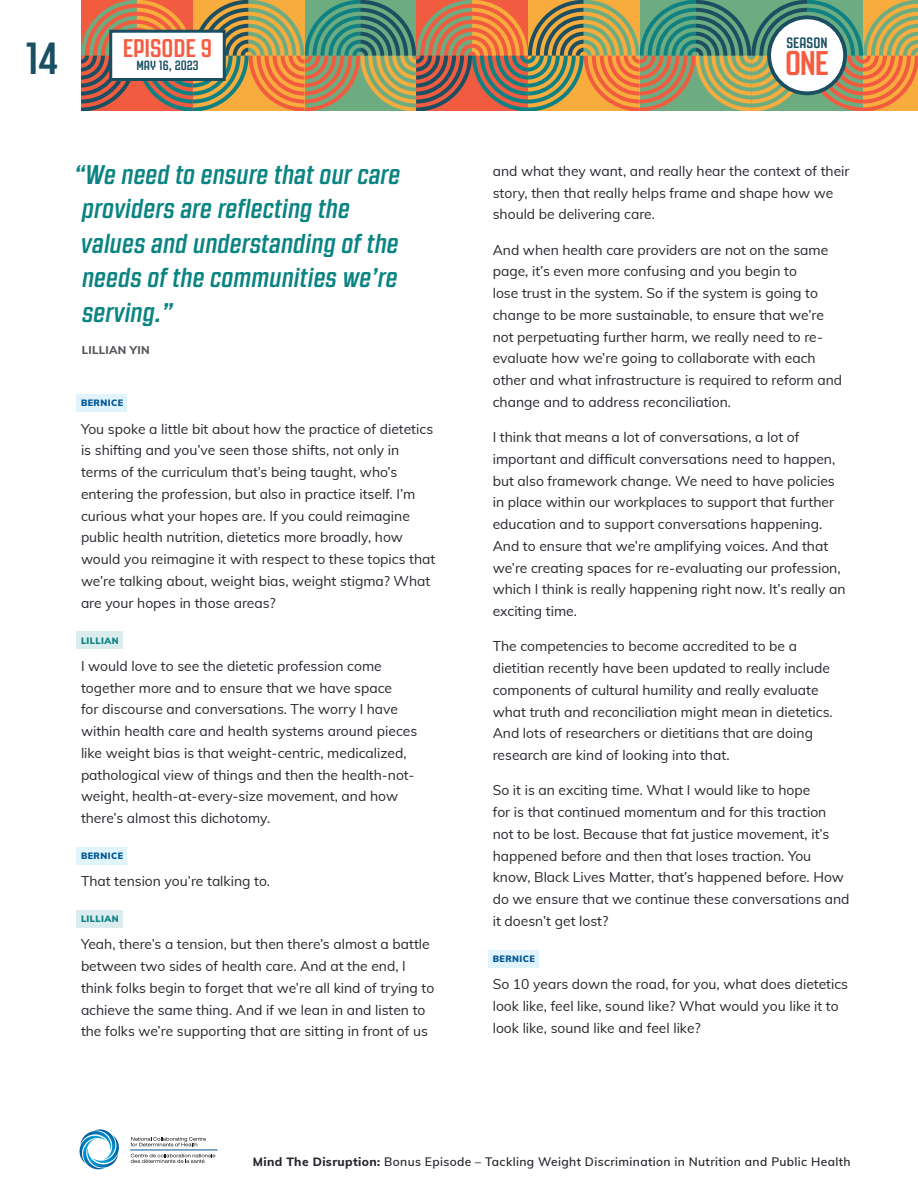
<style>
.page{position:relative;width:918px;height:1188px;background:#fff}
.page>*{position:absolute;margin:0;border:0;box-sizing:border-box;transform-origin:0 0}
.t1{font:700 45px "Revolution Gothic";color:#1a4f63}
.t2{font:700 34.2px "Revolution Gothic";color:#f75c40}
.PULL_QUOTE{font:italic 700 27px/34.5px "Revolution Gothic";letter-spacing:.005em;color:#0a8383}
.t3{font:700 25.5px "Revolution Gothic";color:#f75c40}
.t4{font:700 15px "Revolution Gothic";letter-spacing:.005em;color:#1a4f63}
.body_copy_last_line{font:13.8px/21.8px "Muli";color:#26262d}
.t5{font:700 13.35px "Revolution Gothic";letter-spacing:.005em;color:#1a4f63}
.t6{font:600 12px "Muli";letter-spacing:.03em;color:#26262d}
.BODY_COPY{font:800 11.25px "Muli";letter-spacing:.02em;color:#555359}
.B{font:900 9px "Muli";letter-spacing:.05em;color:#005595}
.A{font:900 9px "Muli";letter-spacing:.05em;color:#0a8383}
.s1{font-weight:800}
</style>
<div class="page">
<svg style="left:81px;top:0;width:837px;height:111px;background:#a28b5b"></svg>
<svg style="left:131px;top:1137px;width:75px;height:9px"></svg>
<svg style="left:131px;top:1154px;width:84px;height:9px"></svg>
<svg style="left:79px;top:1129px;width:40px;height:41px"></svg>
<hr style="left:130px;top:1150px;width:88px;height:1px;background:#005595">
<div style="left:769px;top:17px;width:76px;height:76px;background:#fff;border-radius:50%"></div>
<div style="left:767px;top:15px;width:80px;height:80px;border:4px solid #1a4f63;border-radius:50%"></div>
<div style="left:109px;top:30px;width:117px;height:51px;background:#fff;border:3px solid #1a4f63"></div>
<svg style="left:77px;top:394px;width:50px;height:18px"></svg>
<svg style="left:77px;top:631px;width:46px;height:18px"></svg>
<svg style="left:77px;top:847px;width:50px;height:18px"></svg>
<svg style="left:77px;top:910px;width:46px;height:18px"></svg>
<svg style="left:488px;top:950px;width:51px;height:17px"></svg>
<h1 class="t1" style="left:26px;top:34px;width:34px">14</h1>
<p class="t4" style="left:787px;top:35px;width:43px">SEASON</p>
<h3 class="t3" style="left:123px;top:35px;width:91px">EPISODE 9</h3>
<p class="t5" style="left:136px;top:58px;width:64px">MAY 16, 2023</p>
<h2 class="t2" style="left:785px;top:45px;width:45px">ONE</h2>
<p class="PULL_QUOTE" style="left:74px;top:157px;width:328px">“We need to ensure that our care providers are reflecting the values and understanding of the needs of the communities we’re serving.”</p>
<p class="BODY_COPY" style="left:82px;top:342px;width:69px">LILLIAN YIN</p>
<p class="B" style="left:81px;top:397px;width:44px">BERNICE</p>
<p class="body_copy_last_line" style="left:81px;top:417px;width:356px">You spoke a little bit about how the practice of dietetics is shifting and you’ve seen those shifts, not only in terms of the curriculum that’s being taught, who’s entering the profession, but also in practice itself. I’m curious what your hopes are. If you could reimagine public health nutrition, dietetics more broadly, how would you reimagine it with respect to these topics that we’re talking about, weight bias, weight stigma? What are your hopes in those areas?</p>
<p class="A" style="left:81px;top:634px;width:39px">LILLIAN</p>
<p class="body_copy_last_line" style="left:81px;top:654px;width:338px">I would love to see the dietetic profession come together more and to ensure that we have space<br>for discourse and conversations. The worry I have within health care and health systems around pieces like weight bias is that weight-centric, medicalized, pathological view of things and then the health-not&shy;weight, health-at-every-size movement, and how there’s almost this dichotomy.</p>
<p class="B" style="left:81px;top:849px;width:44px">BERNICE</p>
<p class="body_copy_last_line" style="left:81px;top:870px;width:190px">That tension you’re talking to.</p>
<p class="A" style="left:81px;top:912px;width:39px">LILLIAN</p>
<p class="body_copy_last_line" style="left:81px;top:933px;width:355px">Yeah, there’s a tension, but then there’s almost a battle between two sides of health care. And at the end, I think folks begin to forget that we’re all kind of trying to achieve the same thing. And if we lean in and listen to the folks we’re supporting that are sitting in front of us</p>
<p class="body_copy_last_line" style="left:493px;top:159px;width:358px">and what they want, and really hear the context of their story, then that really helps frame and shape how we should be delivering care.</p>
<p class="body_copy_last_line" style="left:493px;top:238px;width:351px">And when health care providers are not on the same page, it’s even more confusing and you begin to<br>lose trust in the system. So if the system is going to change to be more sustainable, to ensure that we’re not perpetuating further harm, we really need to re&shy;evaluate how we’re going to collaborate with each other and what infrastructure is required to reform and change and to address reconciliation.</p>
<p class="body_copy_last_line" style="left:493px;top:426px;width:354px">I think that means a lot of conversations, a lot of important and difficult conversations need to happen, but also framework change. We need to have policies in place within our workplaces to support that further education and to support conversations happening.<br>And to ensure that we’re amplifying voices. And that we’re creating spaces for re-evaluating our profession, which I think is really happening right now. It’s really an exciting time.</p>
<p class="body_copy_last_line" style="left:493px;top:635px;width:341px">The competencies to become accredited to be a dietitian recently have been updated to really include components of cultural humility and really evaluate what truth and reconciliation might mean in dietetics.<br>And lots of researchers or dietitians that are doing research are kind of looking into that.</p>
<p class="body_copy_last_line" style="left:493px;top:779px;width:358px">So it is an exciting time. What I would like to hope<br>for is that continued momentum and for this traction not to be lost. Because that fat justice movement, it’s happened before and then that loses traction. You know, Black Lives Matter, that’s happened before. How do we ensure that we continue these conversations and it doesn’t get lost?</p>
<p class="B" style="left:493px;top:952px;width:44px">BERNICE</p>
<p class="body_copy_last_line" style="left:493px;top:973px;width:357px">So 10 years down the road, for you, what does dietetics look like, feel like, sound like? What would you like it to look like, sound like and feel like?</p>
<p class="t6" style="left:253px;top:1153px;width:599px"><span class="s1">Mind The Disruption:</span> Bonus Episode – Tackling Weight Discrimination in Nutrition and Public Health</p>
</div>
